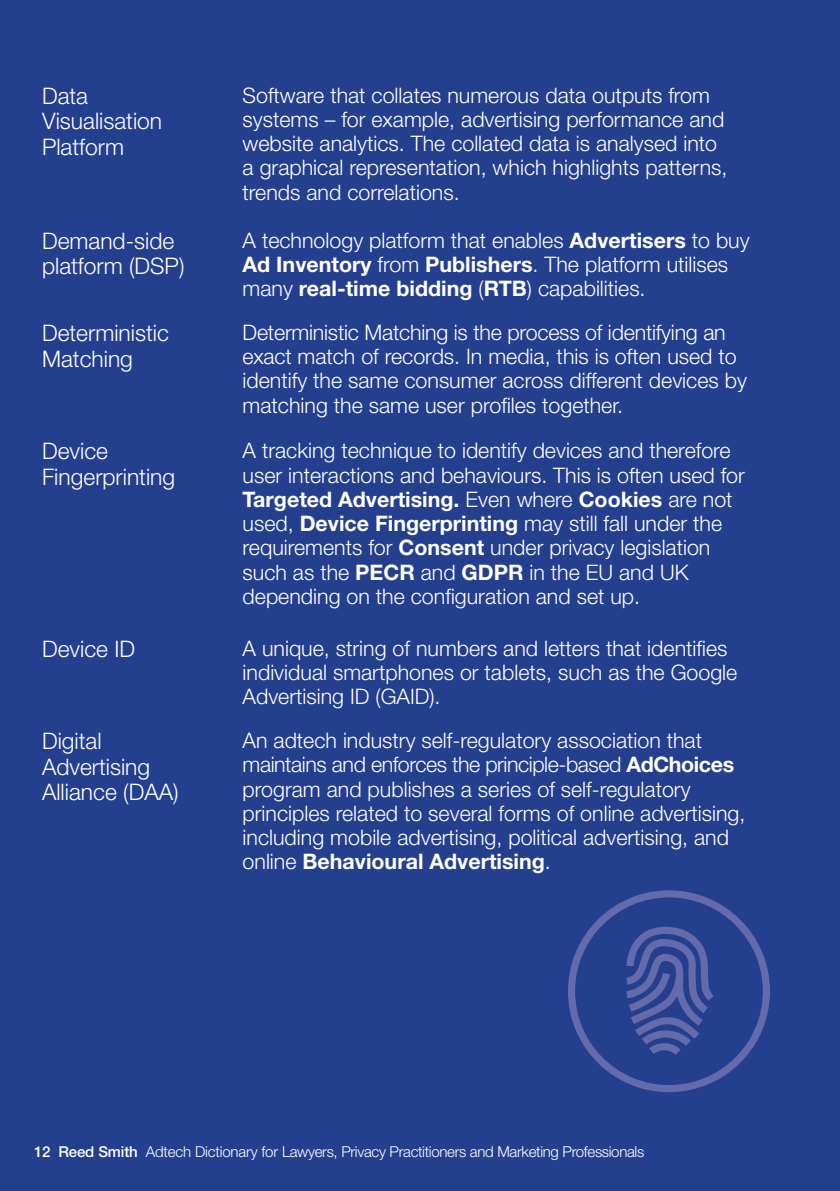
<style>
.page{position:relative;width:840px;height:1191px;background:#fff}
.page>*{position:absolute;margin:0;border:0;box-sizing:border-box;transform-origin:0 0}
.t1{font:300 22.8px/25.6px "Helvetica Neue LT Std";color:#fff}
.t2{font:300 21.4px/24.2px "Helvetica Neue LT Std";color:#fff}
.t3{font:300 15px "Helvetica Neue LT Std";letter-spacing:-.02em;color:#fff}
.s1{font-weight:700}
.s2{font-weight:500}
</style>
<div class="page">
<div style="left:0;top:0;width:839px;height:1191px;background:#253f8f"></div>
<svg style="left:568px;top:890px;width:201px;height:202px"></svg>
<svg style="left:626px;top:925px;width:87px;height:129px"></svg>
<p class="t1" style="left:42px;top:82px;width:122px">Data<br>Visualisation<br>Platform</p>
<p class="t2" style="left:242px;top:83px;width:486px">Software that collates numerous data outputs from systems – for example, advertising performance and website analytics. The collated data is analysed into a graphical representation, which highlights patterns, trends and correlations.</p>
<p class="t1" style="left:42px;top:227px;width:144px">Demand-side platform (DSP)</p>
<p class="t2" style="left:242px;top:227px;width:508px">A technology platform that enables <span class="s1">Advertisers</span> to buy<br><span class="s1">Ad Inventory</span> from <span class="s1">Publishers</span>. The platform utilises many <span class="s1">real-time bidding</span> (<span class="s1">RTB</span>) capabilities.</p>
<p class="t1" style="left:42px;top:319px;width:128px">Deterministic<br>Matching</p>
<p class="t2" style="left:242px;top:320px;width:505px">Deterministic Matching is the process of identifying an exact match of records. In media, this is often used to identify the same consumer across different devices by matching the same user profiles together.</p>
<p class="t1" style="left:42px;top:438px;width:135px">Device<br>Fingerprinting</p>
<p class="t2" style="left:242px;top:438px;width:503px">A tracking technique to identify devices and therefore user interactions and behaviours. This is often used for <span class="s1">Targeted Advertising.</span> Even where <span class="s1">Cookies</span> are not used, <span class="s1">Device Fingerprinting</span> may still fall under the requirements for <span class="s1">Consent</span> under privacy legislation such as the <span class="s1">PECR</span> and <span class="s1">GDPR</span> in the EU and UK depending on the configuration and set up.</p>
<p class="t1" style="left:42px;top:635px;width:94px">Device ID</p>
<p class="t2" style="left:242px;top:635px;width:496px">A unique, string of numbers and letters that identifies individual smartphones or tablets, such as the Google<br>Advertising ID (GAID).</p>
<p class="t1" style="left:42px;top:727px;width:138px">Digital<br>Advertising<br>Alliance (DAA)</p>
<p class="t2" style="left:242px;top:728px;width:504px">An adtech industry self-regulatory association that maintains and enforces the principle-based <span class="s1">AdChoices </span>program and publishes a series of self-regulatory principles related to several forms of online advertising, including mobile advertising, political advertising, and online <span class="s1">Behavioural Advertising</span>.</p>
<p class="t3" style="left:34px;top:1142px;width:611px"><span class="s2">12 Reed Smith</span> Adtech Dictionary for Lawyers, Privacy Practitioners and Marketing Professionals</p>
</div>
